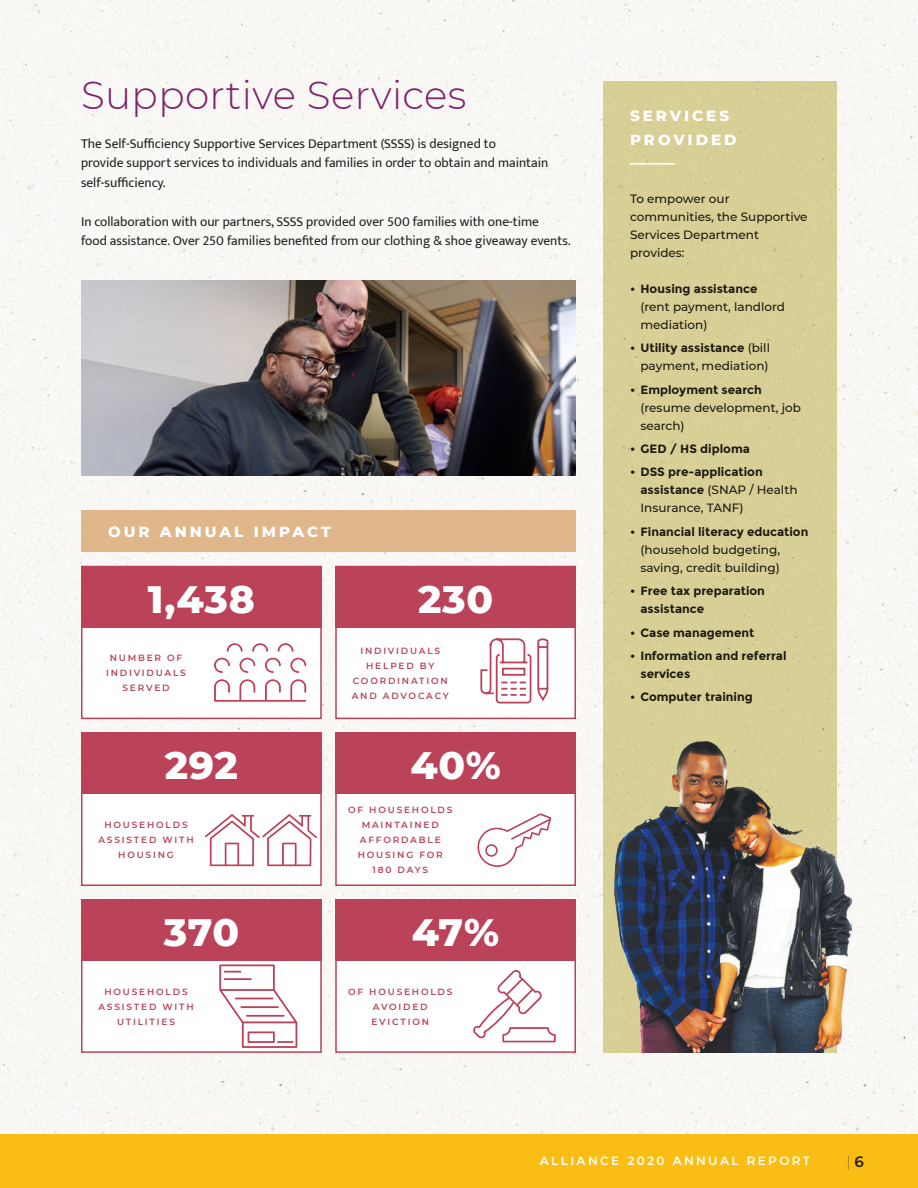
<style>
.page{position:relative;width:918px;height:1188px;background:#fff}
.page>*{position:absolute;margin:0;border:0;box-sizing:border-box;transform-origin:0 0}
.sub_in_bar{font:800 39px "Montserrat";letter-spacing:.02em;color:#fff}
.lowercase_heading{font:300 39px "Montserrat";letter-spacing:.01em;color:#7e226a}
.sub_in_bar-2{font:800 15px/24px "Montserrat";letter-spacing:.2em;color:#fff}
.t1{font:100 15px "Montserrat";color:#231f20}
.serif_body{font:13.5px/19.5px "Mukta";color:#231f20}
.t2{font:700 12px/18px "Montserrat";color:#231f20}
.t3{font:500 12px/18px "Montserrat";color:#231f20}
.t4{font:600 12px "Montserrat";letter-spacing:.2em;color:#fff}
.sub_in_bar-3{font:600 9px/15px "Montserrat";letter-spacing:.2em;color:#ba4359;text-align:center}
.s1{font-weight:700}
.s2{font-weight:500}
.s3{font-weight:600}
</style>
<div class="page">
<div style="left:0;top:0;width:918px;height:1134px;background:#f8f8f5"></div>
<div style="left:0;top:1134px;width:918px;height:54px;background:#fabd13"></div>
<div style="left:603px;top:81px;width:234px;height:972px;background:#d8d096"></div>
<div style="left:81px;top:511px;width:495px;height:41px;background:#dfb78b"></div>
<img style="left:81px;top:281px;width:495px;height:194px">
<img style="left:615px;top:741px;width:237px;height:312px">
<div style="left:81px;top:566px;width:241px;height:153px;background:#fff;border:2px solid #ba4359"></div>
<div style="left:81px;top:566px;width:241px;height:61px;background:#ba4359"></div>
<div style="left:81px;top:733px;width:241px;height:153px;background:#fff;border:2px solid #ba4359"></div>
<div style="left:81px;top:733px;width:241px;height:61px;background:#ba4359"></div>
<div style="left:81px;top:899px;width:241px;height:154px;background:#fff;border:2px solid #ba4359"></div>
<div style="left:81px;top:899px;width:241px;height:62px;background:#ba4359"></div>
<div style="left:335px;top:899px;width:241px;height:154px;background:#fff;border:2px solid #ba4359"></div>
<div style="left:335px;top:899px;width:241px;height:62px;background:#ba4359"></div>
<div style="left:335px;top:566px;width:241px;height:153px;background:#fff;border:2px solid #ba4359"></div>
<div style="left:335px;top:566px;width:241px;height:61px;background:#ba4359"></div>
<div style="left:335px;top:733px;width:241px;height:153px;background:#fff;border:2px solid #ba4359"></div>
<div style="left:335px;top:733px;width:241px;height:61px;background:#ba4359"></div>
<svg style="left:204px;top:627px;width:115px;height:240px"></svg>
<svg style="left:219px;top:964px;width:78px;height:84px"></svg>
<svg style="left:480px;top:638px;width:69px;height:66px"></svg>
<svg style="left:477px;top:813px;width:75px;height:55px"></svg>
<svg style="left:472px;top:970px;width:85px;height:73px"></svg>
<p class="lowercase_heading" style="left:81px;top:68px;width:387px">Supportive Services</p>
<p class="serif_body" style="left:81px;top:133px;width:469px">The Self-Sufficiency Supportive Services Department (SSSS) is designed to<br>provide support services to individuals and families in order to obtain and maintain self-sufficiency.</p>
<p class="serif_body" style="left:81px;top:211px;width:491px">In collaboration with our partners, SSSS provided over 500 families with one-time<br>food assistance. Over 250 families benefited from our clothing &amp; shoe giveaway events.</p>
<p class="sub_in_bar-2" style="left:108px;top:519px;width:224px">OUR ANNUAL IMPACT</p>
<p class="sub_in_bar" style="left:148px;top:570px;width:108px">1,438</p>
<p class="sub_in_bar-3" style="left:106px;top:650px;width:81px">NUMBER OF<br>INDIVIDUALS</p>
<p class="sub_in_bar-3" style="left:122px;top:680px;width:49px">SERVED</p>
<p class="sub_in_bar" style="left:418px;top:570px;width:77px">230</p>
<p class="sub_in_bar-3" style="left:352px;top:643px;width:99px">INDIVIDUALS<br>HELPED BY<br>COORDINATION<br>AND ADVOCACY</p>
<p class="sub_in_bar" style="left:165px;top:737px;width:75px">292</p>
<p class="sub_in_bar-3" style="left:98px;top:817px;width:97px">HOUSEHOLDS<br>ASSISTED WITH<br>HOUSING</p>
<p class="sub_in_bar" style="left:410px;top:737px;width:92px">40%</p>
<p class="sub_in_bar-3" style="left:348px;top:802px;width:106px">OF HOUSEHOLDS<br>MAINTAINED<br>AFFORDABLE<br>HOUSING FOR<br>180 DAYS</p>
<p class="sub_in_bar" style="left:164px;top:904px;width:77px">370</p>
<p class="sub_in_bar" style="left:412px;top:904px;width:89px">47%</p>
<p class="sub_in_bar-3" style="left:98px;top:984px;width:97px">HOUSEHOLDS<br>ASSISTED WITH<br>UTILITIES</p>
<p class="sub_in_bar-3" style="left:348px;top:984px;width:106px">OF HOUSEHOLDS<br>AVOIDED<br>EVICTION</p>
<p class="sub_in_bar-2" style="left:630px;top:103px;width:108px">SERVICES<br>PROVIDED</p>
<p class="sub_in_bar-2" style="left:630px;top:151px;width:46px">———</p>
<p class="t3" style="left:630px;top:189px;width:179px">To empower our communities, the Supportive<br>Services Department provides:</p>
<p class="t2" style="left:630px;top:280px;width:129px">• Housing assistance</p>
<p class="t3" style="left:640px;top:297px;width:146px">(rent payment, landlord mediation)</p>
<p class="t3" style="left:630px;top:338px;width:142px;text-align:right"><span class="s1">• Utility assistance</span> (bill payment, mediation)</p>
<p class="t2" style="left:630px;top:380px;width:133px">• Employment search</p>
<p class="t3" style="left:640px;top:398px;width:162px">(resume development, job search)</p>
<p class="t2" style="left:630px;top:440px;width:121px">• GED / HS diploma</p>
<p class="t2" style="left:640px;top:463px;width:159px;text-indent:-10px">• DSS pre-application assistance <span class="s2">(SNAP / Health<br>Insurance, TANF)</span></p>
<p class="t2" style="left:630px;top:523px;width:180px">• Financial literacy education</p>
<p class="t3" style="left:640px;top:540px;width:141px">(household budgeting, saving, credit building)</p>
<p class="t2" style="left:640px;top:582px;width:126px;text-indent:-10px">• Free tax preparation assistance</p>
<p class="t2" style="left:630px;top:623px;width:126px">• Case management</p>
<p class="t2" style="left:640px;top:647px;width:148px;text-indent:-10px">• Information and referral services</p>
<p class="t2" style="left:630px;top:688px;width:124px">• Computer training</p>
<p class="t4" style="left:540px;top:1152px;width:272px">ALLIANCE 2020 ANNUAL REPORT</p>
<p class="t1" style="left:847px;top:1151px;width:19px">| <span class="s3">6</span></p>
</div>
